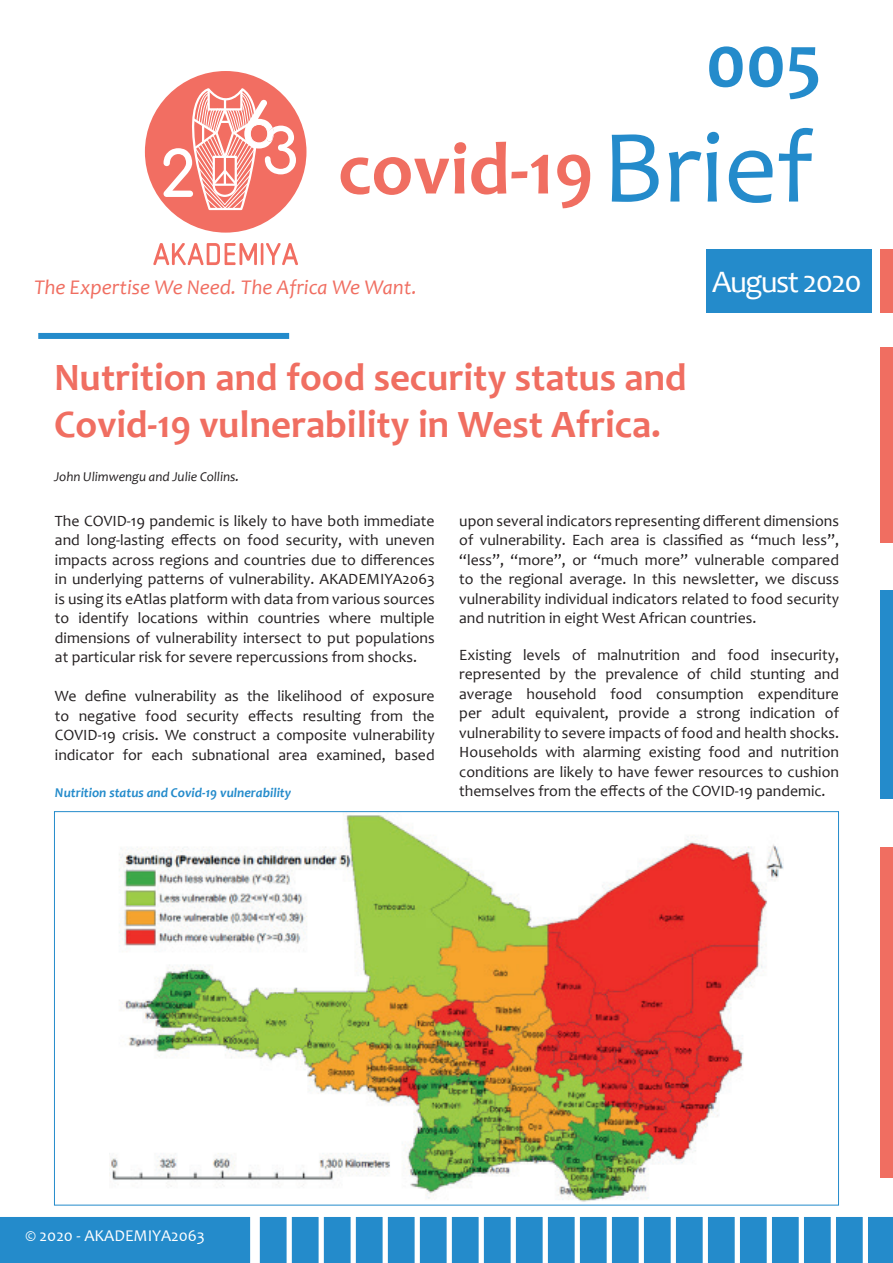
<style>
.page{position:relative;width:893px;height:1263px;background:#fff}
.page>*{position:absolute;margin:0;border:0;box-sizing:border-box;transform-origin:0 0}
.t1{font:105px "Candara";color:#248bcb}
.t2{font:700 75px "Candara";color:#f06e61}
.t3{font:700 75px "Candara";color:#248bcb}
.t4{font:700 62.4px "Comfortaa";color:#fff}
.t5{font:800 54.45px "Chathura";color:#f26e62}
.t6{font:700 39px/46.8px "Candara";color:#f06e61}
.t7{font:31.5px "Candara";letter-spacing:-.05em;color:#fff}
.t8{font:italic 21px "Candara";color:#f06e61}
.t9{font:16.5px "Candara";color:#fff}
.t10{font:15.75px/19.5px "Candara";color:#231f20;text-align:justify}
.t11{font:italic 700 13.5px "Candara";color:#248bcb}
.t12{font:italic 13.5px "Candara";color:#231f20}
.s1{font-size:15px}
</style>
<div class="page">
<div style="left:706px;top:249px;width:166px;height:64px;background:#248bcb"></div>
<div style="left:880px;top:249px;width:13px;height:64px;background:#f06e61"></div>
<div style="left:38px;top:333px;width:251px;height:6px;background:#248bcb"></div>
<div style="left:145px;top:71px;width:161px;height:162px;background:#f26e62;border-radius:50%"></div>
<svg style="left:173px;top:87px;width:123px;height:124px"></svg>
<div style="left:880px;top:590px;width:13px;height:208px;background:#248bcb"></div>
<div style="left:880px;top:348px;width:13px;height:195px;background:#f06e61"></div>
<div style="left:880px;top:847px;width:13px;height:331px;background:#f06e61"></div>
<div style="left:0;top:1217px;width:251px;height:46px;background:#248bcb"></div>
<svg style="left:259px;top:1217px;width:634px;height:46px;background:#469dd3"></svg>
<img style="left:109px;top:813px;width:675px;height:389px">
<h3 class="t4" style="left:159px;top:117px;width:38px">2</h3>
<h3 class="t5" style="left:153px;top:214px;width:148px">AKADEMIYA</h3>
<h2 class="t2" style="left:338px;top:122px;width:257px">covid-19</h2>
<h3 class="t8" style="left:34px;top:274px;width:384px">The Expertise We Need. The Africa We Want.</h3>
<h2 class="t3" style="left:706px;top:14px;width:117px">005</h2>
<h1 class="t1" style="left:602px;top:102px;width:213px">Brief</h1>
<h3 class="t7" style="left:712px;top:262px;width:151px">August 2020</h3>
<h3 class="t6" style="left:54px;top:353px;width:634px">Nutrition and food security status and<br>Covid-19 vulnerability in West Africa.</h3>
<p class="t12" style="left:54px;top:468px;width:187px">John Ulimwengu and Julie Collins<span class="s1">.</span></p>
<p class="t10" style="left:55px;top:511px;width:381px">The COVID-19 pandemic is likely to have both immediate and long-lasting effects on food security, with uneven impacts across regions and countries due to differences in underlying patterns of vulnerability. AKADEMIYA2063 is using its eAtlas platform with data from various sources to identify locations within countries where multiple dimensions of vulnerability intersect to put populations at particular risk for severe repercussions from shocks.</p>
<p class="t10" style="left:55px;top:686px;width:381px">We define vulnerability as the likelihood of exposure to negative food security effects resulting from the COVID-19 crisis. We construct a composite vulnerability indicator for each subnational area examined, based</p>
<p class="t10" style="left:459px;top:511px;width:381px">upon several indicators representing different dimensions of vulnerability. Each area is classified as “much less”, “less”, “more”, or “much more” vulnerable compared to the regional average. In this newsletter, we discuss vulnerability individual indicators related to food security and nutrition in eight West African countries.</p>
<p class="t10" style="left:459px;top:645px;width:381px">Existing levels of malnutrition and food insecurity, represented by the prevalence of child stunting and average household food consumption expenditure per adult equivalent, provide a strong indication of vulnerability to severe impacts of food and health shocks.<br>Households with alarming existing food and nutrition conditions are likely to have fewer resources to cushion</p>
<p class="t11" style="left:55px;top:784px;width:238px">Nutrition status and Covid-19 vulnerability</p>
<p class="t10" style="left:459px;top:781px;width:368px">themselves from the effects of the COVID-19 pandemic.</p>
<p class="t9" style="left:26px;top:1225px;width:181px">© 2020 - AKADEMIYA2063</p>
</div>
